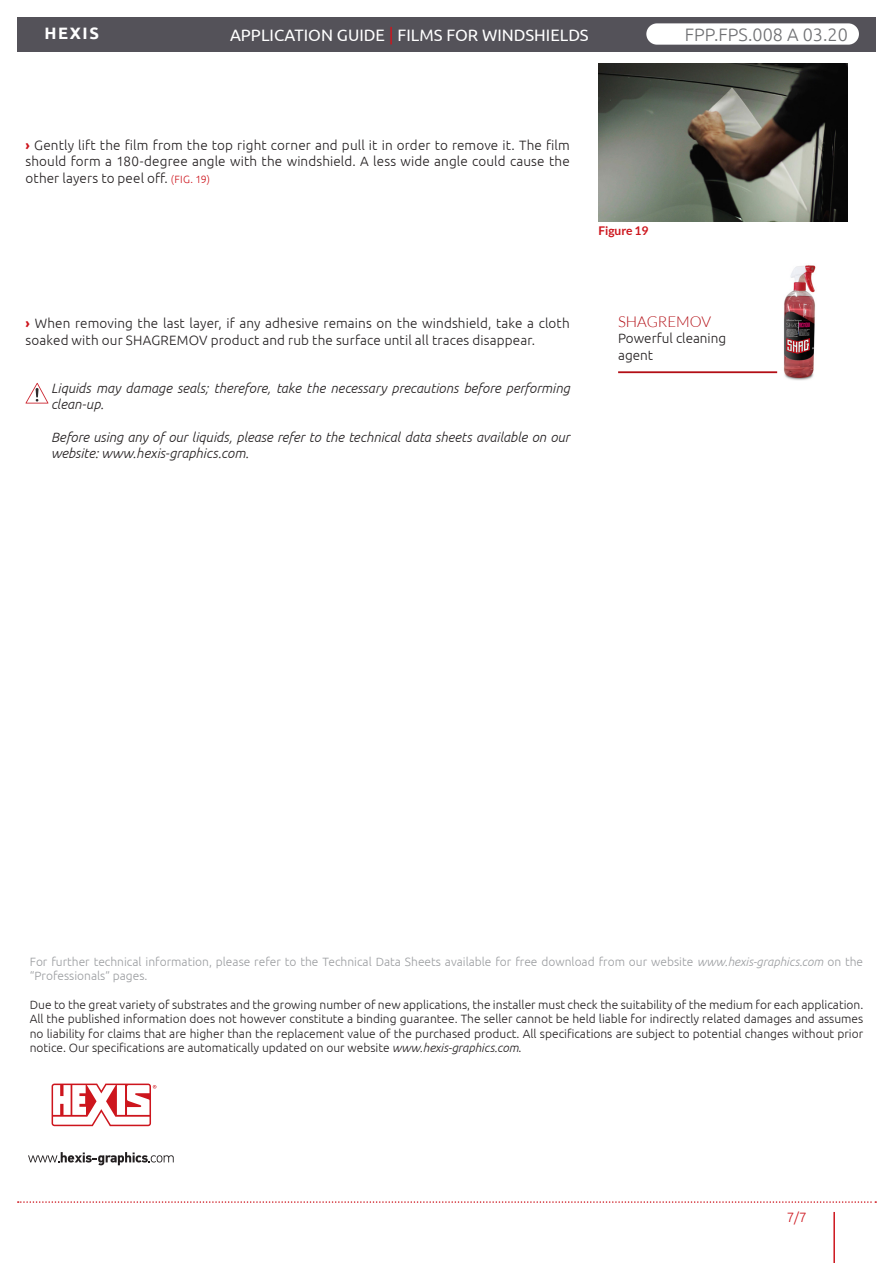
<style>
.page{position:relative;width:893px;height:1263px;background:#fff}
.page>*{position:absolute;margin:0;border:0;box-sizing:border-box;transform-origin:0 0}
.t1{font:300 18px "Ubuntu";color:#6f7073}
.t2{font:16.5px "Ubuntu";color:#fff}
.t3{font:700 16.5px "Ubuntu";letter-spacing:.1em;color:#fff}
.t4{font:300 15px "Lato";color:#b30e15}
.t5{font:300 13.5px/16.2px "Ubuntu";letter-spacing:.01em;color:#231f20}
.avertissement{font:italic 300 13.5px/16.2px "Ubuntu";color:#231f20}
.t6{font:300 13.5px "Ubuntu";color:#cd151d}
.t7{font:300 12px/14.4px "Ubuntu";color:#231f20;text-align:justify}
.t8{font:300 12px/14.4px "Ubuntu";color:#9b9da0}
.légende{font:700 12px "Lato";color:#cd151d}
.s1{font-size:18px;color:#cd151d}
.s2{font-weight:700;color:#cd151d}
.s3{font-size:10.5px;color:#cd151d}
.s4{font-style:italic}
</style>
<div class="page">
<svg style="left:18px;top:1201px;width:858px;height:2px"></svg>
<hr style="left:833px;top:1212px;width:2px;height:51px;background:#cd151d">
<div style="left:17px;top:17px;width:859px;height:34px;background:#545259"></div>
<svg style="left:28px;top:1152px;width:146px;height:13px"></svg>
<svg style="left:51px;top:1083px;width:105px;height:44px"></svg>
<img style="left:598px;top:64px;width:249px;height:157px">
<img style="left:784px;top:265px;width:32px;height:115px">
<hr style="left:618px;top:371px;width:159px;height:2px;background:#b30e15">
<svg style="left:26px;top:383px;width:22px;height:20px"></svg>
<div style="left:646px;top:23px;width:213px;height:22px;background:#fff;border-radius:11px"></div>
<h2 class="t3" style="left:44px;top:23px;width:56px">HEXIS</h2>
<h2 class="t2" style="left:230px;top:25px;width:360px">APPLICATION GUIDE <span class="s1">|</span> FILMS FOR WINDSHIELDS</h2>
<h1 class="t1" style="left:685px;top:24px;width:164px">FPP.FPS.008 A 03.20</h1>
<p class="t5" style="left:26px;top:137px;width:546px;text-align:justify"><span class="s2">›</span> Gently lift the film from the top right corner and pull it in order to remove it. The film should form a 180-degree angle with the windshield. A less wide angle could cause the other layers to peel off. <span class="s3">(FIG. 19)</span></p>
<p class="légende" style="left:598px;top:224px;width:52px">Figure 19</p>
<p class="t5" style="left:26px;top:315px;width:546px"><span class="s2">›</span> When removing the last layer, if any adhesive remains on the windshield, take a cloth soaked with our SHAGREMOV product and rub the surface until all traces disappear.</p>
<p class="avertissement" style="left:51px;top:380px;width:520px">Liquids may damage seals; therefore, take the necessary precautions before performing clean-up.</p>
<p class="avertissement" style="left:51px;top:429px;width:520px">Before using any of our liquids, please refer to the technical data sheets available on our website: www.hexis-graphics.com.</p>
<p class="t4" style="left:618px;top:314px;width:95px">SHAGREMOV</p>
<p class="t5" style="left:618px;top:330px;width:110px">Powerful cleaning agent</p>
<p class="t8" style="left:30px;top:954px;width:835px">For further technical information, please refer to the Technical Data Sheets available for free download from our website <span class="s4">www.hexis-graphics.com</span> on the “Professionals” pages.</p>
<p class="t7" style="left:30px;top:997px;width:835px">Due to the great variety of substrates and the growing number of new applications, the installer must check the suitability of the medium for each application.<br>All the published information does not however constitute a binding guarantee. The seller cannot be held liable for indirectly related damages and assumes no liability for claims that are higher than the replacement value of the purchased product. All specifications are subject to potential changes without prior notice. Our specifications are automatically updated on our website <span class="s4">www.hexis-graphics.com</span>.</p>
<p class="t6" style="left:787px;top:1209px;width:22px">7/7</p>
</div>
